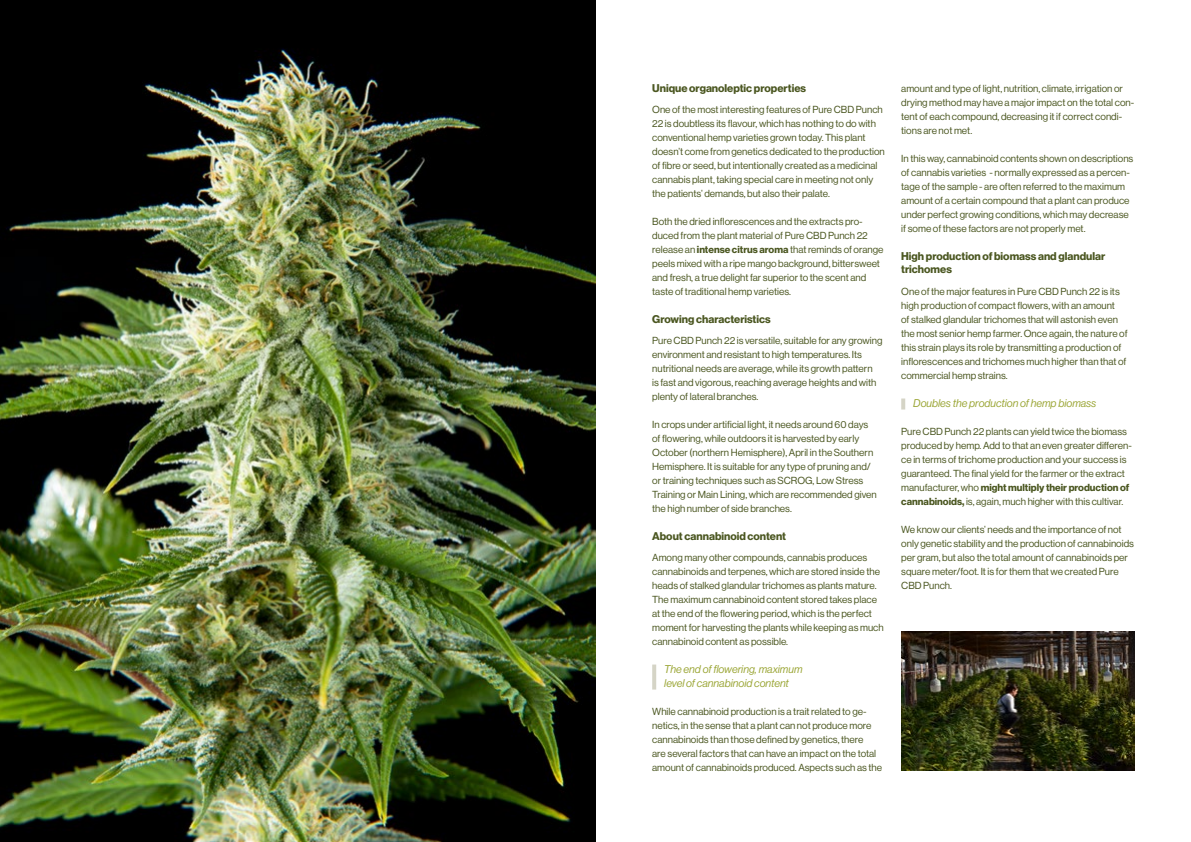
<style>
.page{position:relative;width:1191px;height:842px;background:#fff}
.page>*{position:absolute;margin:0;border:0;box-sizing:border-box;transform-origin:0 0}
.t1{font:11px/13.2px "N Haas Grotesk DS Pro 75 Bd";color:#4b5721}
.t2{font:11px/14px "N Haas Grotesk DS Pro 56 It";color:#9ba636}
.t3{font:10px/14px "N Haas Grotesk DS Pro 55 Rg";color:#4b5721}
.t4{font:10px "N Haas Grotesk DS Pro 75 Bd";color:#4b5721}
.s1{font-family:"N Haas Grotesk DS Pro 75 Bd"}
.s2{font-family:"N Haas Grotesk DS Pro 55 Rg"}
</style>
<div class="page">
<img style="left:0;top:0;width:595px;height:842px">
<img style="left:901px;top:631px;width:233px;height:140px">
<hr style="left:652px;top:664px;width:4px;height:25px;background:#d5d4c6">
<svg style="left:901px;top:398px;width:4px;height:11px"></svg>
<p class="t1" style="left:652px;top:82px;width:155px">Unique organoleptic properties</p>
<p class="t3" style="left:652px;top:103px;width:234px">One of the most interesting features of Pure CBD Punch 22 is doubtless its flavour, which has nothing to do with conventional hemp varieties grown today. This plant doesn’t come from genetics dedicated to the production of fibre or seed, but intentionally created as a medicinal cannabis plant, taking special care in meeting not only the patients’ demands, but also their palate.</p>
<p class="t3" style="left:652px;top:215px;width:233px">Both the dried inflorescences and the extracts pro&shy;duced from the plant material of Pure CBD Punch 22 release an <span class="s1">intense citrus aroma</span> that reminds of orange peels mixed with a ripe mango background, bittersweet and fresh, a true delight far superior to the scent and taste of traditional hemp varieties.</p>
<p class="t1" style="left:652px;top:313px;width:120px">Growing characteristics</p>
<p class="t3" style="left:652px;top:334px;width:232px">Pure CBD Punch 22 is versatile, suitable for any growing environment and resistant to high temperatures. Its nutritional needs are average, while its growth pattern<br>is fast and vigorous, reaching average heights and with plenty of lateral branches.</p>
<p class="t3" style="left:652px;top:418px;width:226px">In crops under artificial light, it needs around 60 days of flowering, while outdoors it is harvested by early October (northern Hemisphere), April in the Southern Hemisphere. It is suitable for any type of pruning and/ or training techniques such as SCROG, Low Stress Training or Main Lining, which are recommended given the high number of side branches.</p>
<p class="t1" style="left:652px;top:530px;width:135px">About cannabinoid content</p>
<p class="t3" style="left:652px;top:551px;width:233px">Among many other compounds, cannabis produces cannabinoids and terpenes, which are stored inside the heads of stalked glandular trichomes as plants mature.<br>The maximum cannabinoid content stored takes place at the end of the flowering period, which is the perfect moment for harvesting the plants while keeping as much cannabinoid content as possible.</p>
<p class="t2" style="left:664px;top:662px;width:140px">The end of flowering, maximum level of cannabinoid content</p>
<p class="t3" style="left:652px;top:705px;width:231px">While cannabinoid production is a trait related to ge&shy;netics, in the sense that a plant can not produce more cannabinoids than those defined by genetics, there<br>are several factors that can have an impact on the total amount of cannabinoids produced. Aspects such as the</p>
<p class="t3" style="left:901px;top:82px;width:234px">amount and type of light, nutrition, climate, irrigation or drying method may have a major impact on the total con&shy;tent of each compound, decreasing it if correct condi&shy;tions are not met.</p>
<p class="t3" style="left:901px;top:152px;width:234px">In this way, cannabinoid contents shown on descriptions of cannabis varieties - normally expressed as a percen&shy;tage of the sample - are often referred to the maximum amount of a certain compound that a plant can produce under perfect growing conditions, which may decrease if some of these factors are not properly met.</p>
<p class="t1" style="left:901px;top:250px;width:205px">High production of biomass and glandular trichomes</p>
<p class="t3" style="left:901px;top:285px;width:228px">One of the major features in Pure CBD Punch 22 is its high production of compact flowers, with an amount<br>of stalked glandular trichomes that will astonish even the most senior hemp farmer. Once again, the nature of this strain plays its role by transmitting a production of inflorescences and trichomes much higher than that of commercial hemp strains.</p>
<p class="t2" style="left:913px;top:396px;width:185px">Doubles the production of hemp biomass</p>
<p class="t3" style="left:901px;top:425px;width:232px">Pure CBD Punch 22 plants can yield twice the biomass produced by hemp. Add to that an even greater differen&shy;ce in terms of trichome production and your success is guaranteed. The final yield for the farmer or the extract</p>
<p class="t4" style="left:901px;top:482px;width:229px"><span class="s2">manufacturer, who</span> might multiply their production of</p>
<p class="t3" style="left:901px;top:495px;width:224px"><span class="s1">cannabinoids,</span> is, again, much higher with this cultivar.</p>
<p class="t3" style="left:901px;top:523px;width:234px">We know our clients’ needs and the importance of not only genetic stability and the production of cannabinoids per gram, but also the total amount of cannabinoids per square meter/foot. It is for them that we created Pure CBD Punch.</p>
</div>
